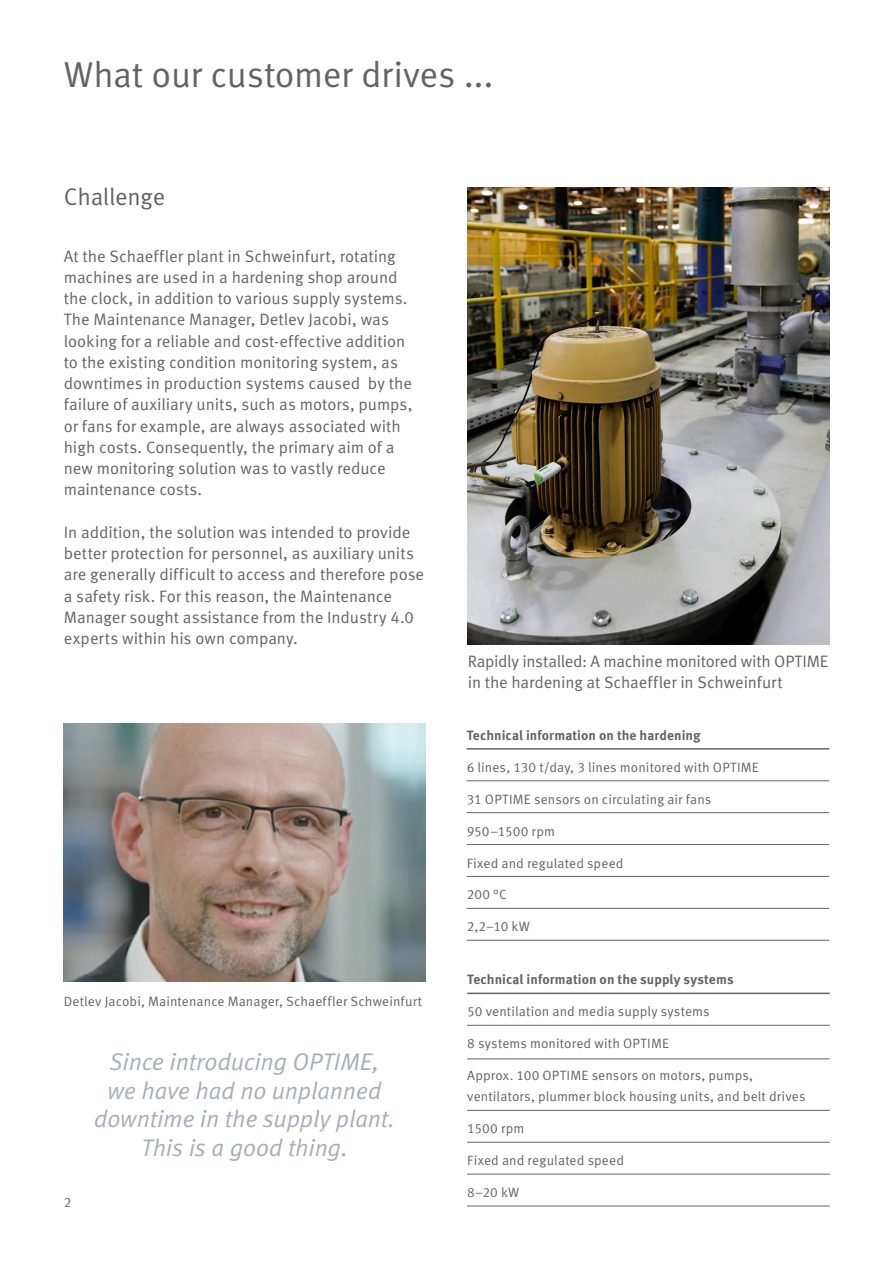
<style>
.page{position:relative;width:893px;height:1263px;background:#fff}
.page>*{position:absolute;margin:0;border:0;box-sizing:border-box;transform-origin:0 0}
.Headline__H1___24pt{font:36px "Schaeffler Meta";letter-spacing:-.01em;color:#636366}
.Quote_2__16pt_19pt_i{font:italic 24px/28.5px "Schaeffler Meta";letter-spacing:-.01em;color:#a7aeb9;text-align:center}
.Subline__16pt_19pt{font:24px "Schaeffler Meta";letter-spacing:-.015em;color:#636366}
.Teaser_text__11pt_14{font:16.5px/21.3px "Schaeffler Meta";letter-spacing:-.005em;color:#636366}
.Caption_1__7pt_9pt{font:16.5px/21px "Schaeffler Meta";letter-spacing:-.01em;color:#636366}
.Table__9pt_11_812pt{font:13.5px "Schaeffler Meta";letter-spacing:.01em;color:#636366}
.Table__9pt_11_812pt-2{font:700 13.5px "Schaeffler Meta";letter-spacing:.005em;color:#636366}
.Copy_text__9pt_11_81{font:13.5px "Schaeffler Meta";letter-spacing:.005em;color:#636366}
</style>
<div class="page">
<img style="left:64px;top:724px;width:361px;height:257px">
<hr style="left:467px;top:748px;width:362px;height:2px;background:#636366">
<hr style="left:467px;top:780px;width:362px;height:1px;background:#636366">
<hr style="left:467px;top:812px;width:362px;height:1px;background:#636366">
<hr style="left:467px;top:844px;width:362px;height:1px;background:#636366">
<hr style="left:467px;top:876px;width:362px;height:1px;background:#636366">
<hr style="left:467px;top:908px;width:362px;height:1px;background:#636366">
<hr style="left:467px;top:940px;width:362px;height:1px;background:#636366">
<img style="left:468px;top:187px;width:361px;height:457px">
<hr style="left:467px;top:993px;width:363px;height:1px;background:#636366">
<hr style="left:467px;top:1025px;width:363px;height:1px;background:#636366">
<hr style="left:467px;top:1058px;width:363px;height:1px;background:#636366">
<hr style="left:467px;top:1110px;width:363px;height:1px;background:#636366">
<hr style="left:467px;top:1142px;width:363px;height:1px;background:#636366">
<hr style="left:467px;top:1174px;width:363px;height:1px;background:#636366">
<hr style="left:467px;top:1206px;width:363px;height:1px;background:#636366">
<p class="Headline__H1___24pt" style="left:64px;top:53px;width:431px">What our customer drives ...</p>
<p class="Subline__16pt_19pt" style="left:64px;top:182px;width:103px">Challenge</p>
<p class="Teaser_text__11pt_14" style="left:64px;top:245px;width:345px">At the Schaeffler plant in Schweinfurt, rotating machines are used in a hardening shop around the clock, in addition to various supply systems.</p>
<p class="Teaser_text__11pt_14" style="left:64px;top:309px;width:350px">The Maintenance Manager, Detlev Jacobi, was looking for a reliable and cost-effective addition to the existing condition monitoring system, as downtimes in production systems caused by the failure of auxiliary units, such as motors, pumps, or fans for example, are always associated with high costs. Consequently, the primary aim of a new monitoring solution was to vastly reduce maintenance costs.</p>
<p class="Teaser_text__11pt_14" style="left:64px;top:522px;width:362px">In addition, the solution was intended to provide better protection for personnel, as auxiliary units are generally difficult to access and therefore pose a safety risk. For this reason, the Maintenance Manager sought assistance from the Industry 4.0 experts within his own company.</p>
<p class="Copy_text__9pt_11_81" style="left:64px;top:993px;width:360px">Detlev Jacobi, Maintenance Manager, Schaeffler Schweinfurt</p>
<p class="Copy_text__9pt_11_81" style="left:64px;top:1194px;width:9px">2</p>
<p class="Quote_2__16pt_19pt_i" style="left:94px;top:1049px;width:303px">Since introducing OPTIME, we have had no unplanned downtime in the supply plant.<br>This is a good thing.</p>
<p class="Caption_1__7pt_9pt" style="left:468px;top:651px;width:362px">Rapidly installed: A machine monitored with OPTIME in the hardening at Schaeffler in Schweinfurt</p>
<p class="Table__9pt_11_812pt-2" style="left:467px;top:727px;width:235px">Technical information on the hardening</p>
<p class="Table__9pt_11_812pt" style="left:467px;top:759px;width:294px">6 lines, 130 t/day, 3 lines monitored with OPTIME</p>
<p class="Table__9pt_11_812pt" style="left:467px;top:791px;width:246px">31 OPTIME sensors on circulating air fans</p>
<p class="Table__9pt_11_812pt" style="left:467px;top:823px;width:90px">950–1500 rpm</p>
<p class="Table__9pt_11_812pt" style="left:467px;top:855px;width:158px">Fixed and regulated speed</p>
<p class="Table__9pt_11_812pt" style="left:467px;top:886px;width:42px">200 °C</p>
<p class="Table__9pt_11_812pt" style="left:467px;top:918px;width:65px">2,2–10 kW</p>
<p class="Table__9pt_11_812pt-2" style="left:467px;top:971px;width:268px">Technical information on the supply systems</p>
<p class="Table__9pt_11_812pt" style="left:467px;top:1003px;width:244px">50 ventilation and media supply systems</p>
<p class="Table__9pt_11_812pt" style="left:467px;top:1035px;width:203px">8 systems monitored with OPTIME</p>
<p class="Table__9pt_11_812pt" style="left:467px;top:1067px;width:287px">Approx. 100 OPTIME sensors on motors, pumps,</p>
<p class="Table__9pt_11_812pt" style="left:467px;top:1088px;width:340px">ventilators, plummer block housing units, and belt drives</p>
<p class="Table__9pt_11_812pt" style="left:467px;top:1120px;width:59px">1500 rpm</p>
<p class="Table__9pt_11_812pt" style="left:467px;top:1152px;width:158px">Fixed and regulated speed</p>
<p class="Table__9pt_11_812pt" style="left:467px;top:1184px;width:54px">8–20 kW</p>
</div>
